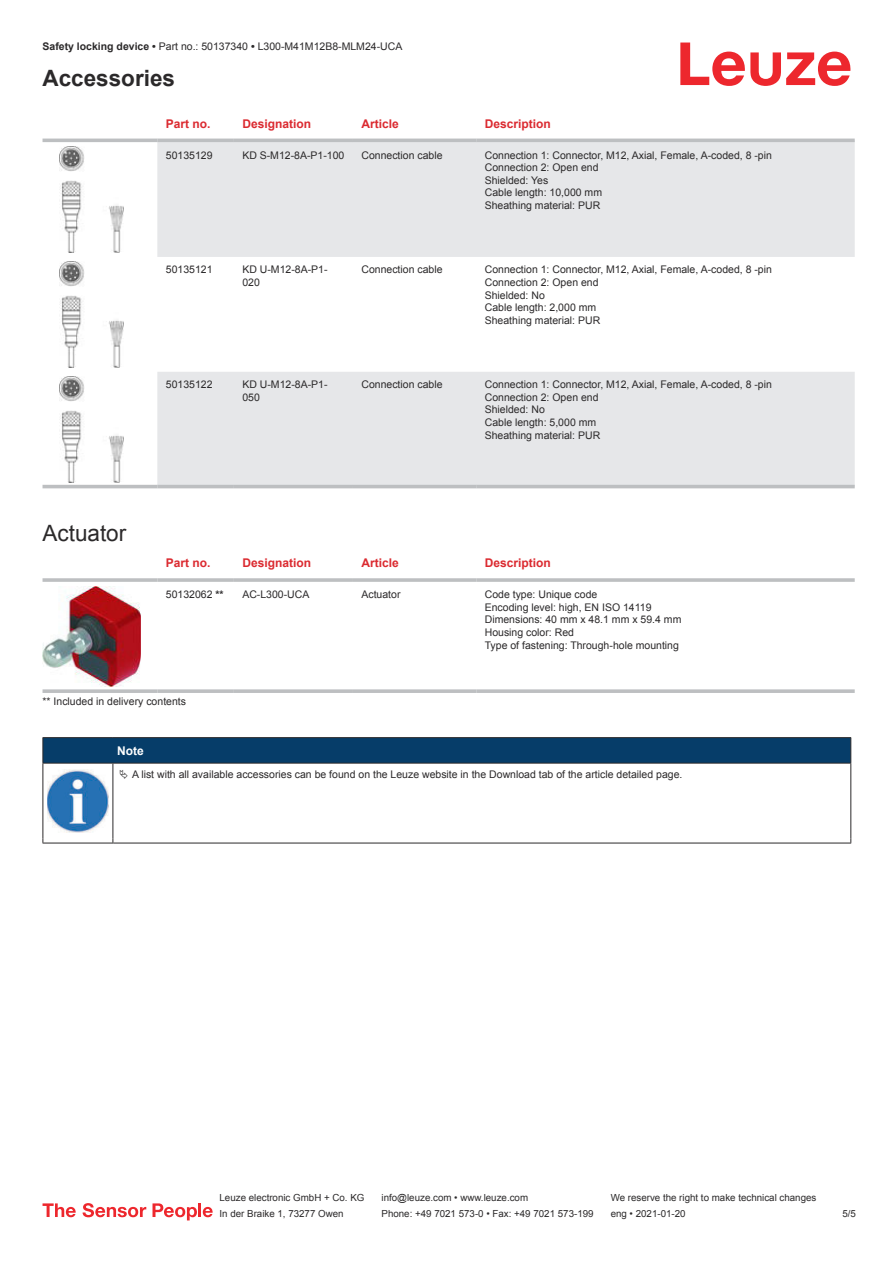
<style>
.page{position:relative;width:893px;height:1263px;background:#fff}
.page>*{position:absolute;margin:0;border:0;box-sizing:border-box;transform-origin:0 0}
.t1{font:700 22.5px "Arial";color:#2b292a}
.t2{font:22.5px "Arial";color:#2b292a}
.t3{font:700 12px "Arial";color:#db2a30}
.t4{font:700 12px "Arial";color:#fff}
.t5{font:10.5px/12.6px "Arial";color:#2b292a}
.t6{font:9.75px "Arial";color:#2b292a}
.s1{font-weight:700}
</style>
<div class="page">
<svg style="left:680px;top:43px;width:170px;height:43px"></svg>
<svg style="left:43px;top:138px;width:812px;height:351px"></svg>
<svg style="left:157px;top:142px;width:698px;height:343px;fill:#e6e7e9"></svg>
<hr style="left:43px;top:139px;width:114px;height:3px;background:#bdbfc1">
<hr style="left:157px;top:139px;width:77px;height:3px;background:#bdbfc1">
<hr style="left:234px;top:139px;width:119px;height:3px;background:#bdbfc1">
<hr style="left:353px;top:139px;width:123px;height:3px;background:#bdbfc1">
<hr style="left:476px;top:139px;width:379px;height:3px;background:#bdbfc1">
<hr style="left:43px;top:485px;width:114px;height:3px;background:#bdbfc1">
<hr style="left:157px;top:485px;width:77px;height:3px;background:#bdbfc1">
<hr style="left:234px;top:485px;width:119px;height:3px;background:#bdbfc1">
<hr style="left:353px;top:485px;width:123px;height:3px;background:#bdbfc1">
<hr style="left:476px;top:485px;width:379px;height:3px;background:#bdbfc1">
<img style="left:59px;top:146px;width:65px;height:107px">
<img style="left:59px;top:261px;width:65px;height:106px">
<img style="left:59px;top:376px;width:65px;height:106px">
<hr style="left:43px;top:578px;width:114px;height:4px;background:#bdbfc1">
<hr style="left:157px;top:578px;width:77px;height:4px;background:#c7c9ca">
<hr style="left:234px;top:578px;width:119px;height:4px;background:#bdbfc1">
<hr style="left:353px;top:578px;width:123px;height:4px;background:#bdbfc1">
<hr style="left:476px;top:578px;width:379px;height:4px;background:#c7c9ca">
<svg style="left:43px;top:689px;width:114px;height:4px"></svg>
<svg style="left:157px;top:689px;width:77px;height:4px"></svg>
<svg style="left:234px;top:689px;width:119px;height:4px"></svg>
<svg style="left:353px;top:689px;width:123px;height:4px"></svg>
<svg style="left:476px;top:689px;width:379px;height:4px;background:#c3c5c7"></svg>
<img style="left:43px;top:586px;width:97px;height:101px">
<svg style="left:44px;top:764px;width:806px;height:79px"></svg>
<hr style="left:43px;top:737px;width:70px;height:1px;background:#2b292a">
<hr style="left:43px;top:763px;width:70px;height:1px;background:#2b292a">
<hr style="left:113px;top:737px;width:738px;height:1px;background:#2b292a">
<svg style="left:43px;top:738px;width:808px;height:25px;background:#063c67"></svg>
<hr style="left:113px;top:763px;width:738px;height:1px;background:#2b292a">
<hr style="left:43px;top:763px;width:1px;height:75px;background:#2b292a">
<hr style="left:113px;top:763px;width:1px;height:75px;background:#2b292a">
<hr style="left:850px;top:763px;width:1px;height:75px;background:#2b292a">
<hr style="left:43px;top:843px;width:70px;height:1px;background:#2b292a">
<hr style="left:113px;top:843px;width:738px;height:1px;background:#2b292a">
<img style="left:47px;top:769px;width:61px;height:63px">
<div style="left:115px;top:764px;width:734px;height:20px;background:#fff"></div>
<svg style="left:43px;top:1203px;width:33px;height:14px"></svg>
<svg style="left:83px;top:1203px;width:63px;height:14px"></svg>
<svg style="left:153px;top:1203px;width:44px;height:17px"></svg>
<hr style="left:198px;top:1203px;width:3px;height:14px;background:#ed272d">
<svg style="left:203px;top:1207px;width:10px;height:10px"></svg>
<p class="t5" style="left:43px;top:41px;width:361px"><span class="s1">Safety locking device •</span> Part no.: 50137340 <span class="s1">•</span> L300-M41M12B8-MLM24-UCA</p>
<h1 class="t1" style="left:43px;top:70px;width:134px">Accessories</h1>
<p class="t3" style="left:166px;top:119px;width:46px">Part no.</p>
<p class="t3" style="left:242px;top:119px;width:70px">Designation</p>
<p class="t3" style="left:361px;top:119px;width:39px">Article</p>
<p class="t3" style="left:485px;top:119px;width:68px">Description</p>
<p class="t5" style="left:166px;top:150px;width:48px">50135129</p>
<p class="t5" style="left:242px;top:150px;width:104px">KD S-M12-8A-P1- 100</p>
<p class="t5" style="left:361px;top:150px;width:83px">Connection cable</p>
<p class="t5" style="left:485px;top:150px;width:289px">Connection 1: Connector, M12, Axial, Female, A-coded, 8 -pin<br>Connection 2: Open end<br>Shielded: Yes<br>Cable length: 10,000 mm<br>Sheathing material: PUR</p>
<p class="t5" style="left:166px;top:264px;width:48px">50135121</p>
<p class="t5" style="left:242px;top:264px;width:87px">KD U-M12-8A-P1-<br>020</p>
<p class="t5" style="left:361px;top:264px;width:83px">Connection cable</p>
<p class="t5" style="left:485px;top:264px;width:289px">Connection 1: Connector, M12, Axial, Female, A-coded, 8 -pin<br>Connection 2: Open end<br>Shielded: No<br>Cable length: 2,000 mm<br>Sheathing material: PUR</p>
<h1 class="t2" style="left:43px;top:525px;width:85px">Actuator</h1>
<p class="t5" style="left:166px;top:379px;width:48px">50135122</p>
<p class="t5" style="left:242px;top:379px;width:87px">KD U-M12-8A-P1-<br>050</p>
<p class="t5" style="left:361px;top:379px;width:83px">Connection cable</p>
<p class="t5" style="left:485px;top:379px;width:289px">Connection 1: Connector, M12, Axial, Female, A-coded, 8 -pin<br>Connection 2: Open end<br>Shielded: No<br>Cable length: 5,000 mm<br>Sheathing material: PUR</p>
<p class="t3" style="left:166px;top:559px;width:46px">Part no.</p>
<p class="t3" style="left:242px;top:559px;width:70px">Designation</p>
<p class="t3" style="left:361px;top:559px;width:39px">Article</p>
<p class="t3" style="left:485px;top:559px;width:68px">Description</p>
<p class="t5" style="left:166px;top:589px;width:59px">50132062 <span class="s1">**</span></p>
<p class="t5" style="left:242px;top:589px;width:69px">AC-L300-UCA</p>
<p class="t5" style="left:361px;top:589px;width:41px">Actuator</p>
<p class="t5" style="left:485px;top:589px;width:198px">Code type: Unique code<br>Encoding level: high, EN ISO 14119<br>Dimensions: 40 mm x 48.1 mm x 59.4 mm<br>Housing color: Red<br>Type of fastening: Through-hole mounting</p>
<p class="t5" style="left:43px;top:696px;width:145px">** Included in delivery contents</p>
<p class="t4" style="left:117px;top:746px;width:28px">Note</p>
<p class="t5" style="left:132px;top:769px;width:552px">A list with all available accessories can be found on the Leuze website in the Download tab of the article detailed page.</p>
<p class="t6" style="left:220px;top:1194px;width:146px">Leuze electronic GmbH + Co. KG</p>
<p class="t6" style="left:381px;top:1194px;width:148px">info@leuze.com • www.leuze.com</p>
<p class="t6" style="left:611px;top:1194px;width:207px">We reserve the right to make technical changes</p>
<p class="t6" style="left:220px;top:1210px;width:126px">In der Braike 1, 73277 Owen</p>
<p class="t6" style="left:381px;top:1210px;width:214px">Phone: +49 7021 573-0 • Fax: +49 7021 573-199</p>
<p class="t6" style="left:611px;top:1210px;width:76px">eng • 2021-01-20</p>
<p class="t6" style="left:842px;top:1210px;width:15px">5 /5</p>
</div>
